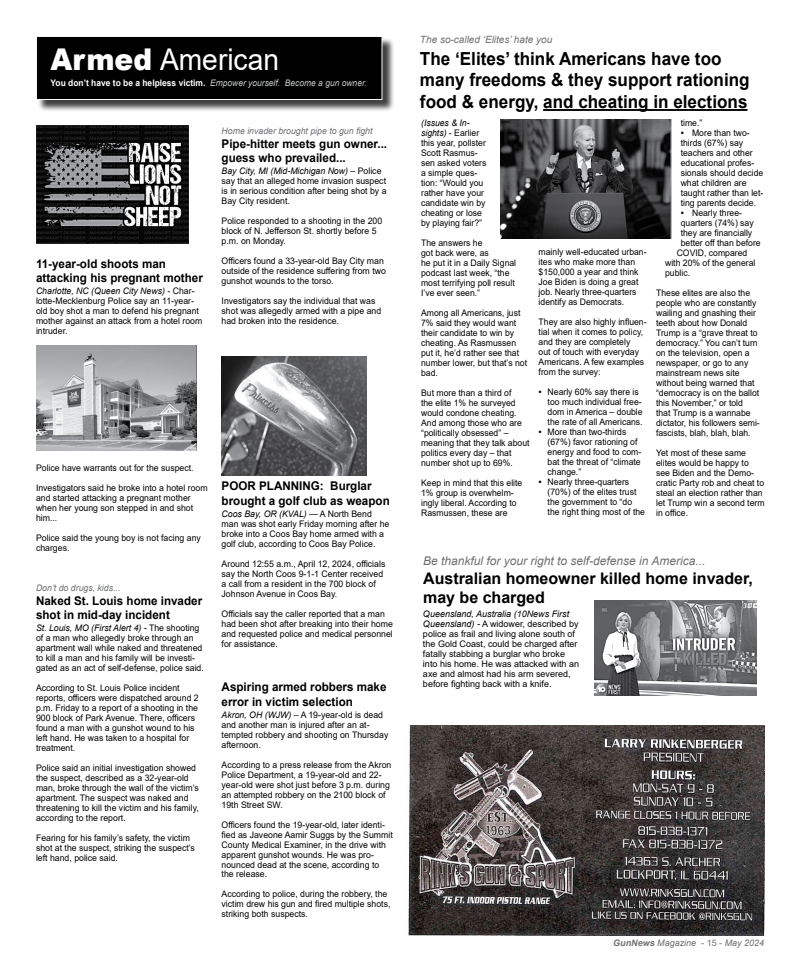
<style>
.page{position:relative;width:801px;height:972px;background:#fff}
.page>*{position:absolute;margin:0;border:0;box-sizing:border-box;transform-origin:0 0}
.t1{font:30px "Arial";color:#fff;scale:.94 1}
.t2{font:700 18px/21.6px "Arial";color:#000;scale:.95 1}
.t3{font:700 16px/19.2px "Arial";color:#000}
.t4{font:700 12px/14.4px "Arial";color:#000}
.t5{font:italic 12px "Arial";color:#6d6f71}
.t6{font:italic 10px "Arial";color:#6f7073}
.t7{font:9px/10px "Arial";color:#000}
.t8{font:9px/10px "Arial";color:#000;scale:.96 1}
.t9{font:700 9px "Arial";color:#fff;scale:.94 1}
.t10{font:italic 9px "Arial";color:#6d6f71}
.t11{font:italic 9px "Arial";color:#6f7073}
.s1{font-weight:900}
.s2{font-weight:400;font-style:italic;color:#c6c8ca}
.s3{font-style:italic}
.s4{font-family:"Myriad Pro";font-size:12px}
.s5{font-weight:700}
.s6{font-style:normal}
</style>
<div class="page">
<div style="left:38px;top:38px;width:362px;height:82px;background:#000;opacity:.75"></div>
<div style="left:36px;top:36px;width:346px;height:64px;background:#000"></div>
<div style="left:36px;top:36px;width:346px;height:64px;border:1px solid #f5f6f6"></div>
<img style="left:408px;top:726px;width:357px;height:210px">
<img style="left:36px;top:126px;width:153px;height:118px">
<img style="left:36px;top:346px;width:161px;height:105px">
<img style="left:222px;top:356px;width:144px;height:120px">
<img style="left:500px;top:119px;width:171px;height:119px">
<hr style="left:543px;top:109px;width:204px;height:2px;background:#000">
<img style="left:595px;top:600px;width:161px;height:96px">
<h1 class="t1" style="left:50px;top:39px;width:245px"><span class="s1">Armed</span> American</h1>
<p class="t9" style="left:50px;top:77px;width:338px">You don’t have to be a helpless victim. <span class="s2">Empower yourself. Become a gun owner.</span></p>
<h3 class="t4" style="left:36px;top:257px;width:168px;line-height:14px">11-year-old shoots man attacking his pregnant mother</h3>
<p class="t7" style="left:36px;top:286px;width:168px"><span class="s3">Charlotte, NC (Queen City News)</span> - Char&shy;lotte-Mecklenburg Police say an 11-year&shy;old boy shot a man to defend his pregnant mother against an attack from a hotel room intruder.</p>
<p class="t11" style="left:222px;top:125px;width:152px">Home invader brought pipe to gun fight</p>
<h3 class="t4" style="left:222px;top:137px;width:167px">Pipe-hitter meets gun owner... guess who prevailed...</h3>
<p class="t7" style="left:222px;top:166px;width:166px"><span class="s3">Bay City, MI (Mid-Michigan Now)</span> – Police say that an alleged home invasion suspect is in serious condition after being shot by a Bay City resident.</p>
<p class="t7" style="left:222px;top:216px;width:162px">Police responded to a shooting in the 200 block of N. Jefferson St. shortly before 5 p.m. on Monday.</p>
<p class="t7" style="left:222px;top:256px;width:166px">Officers found a 33-year-old Bay City man outside of the residence suffering from two gunshot wounds to the torso.</p>
<p class="t7" style="left:222px;top:296px;width:161px">Investigators say the individual that was shot was allegedly armed with a pipe and had broken into the residence.</p>
<p class="t7" style="left:36px;top:462px;width:159px">Police have warrants out for the suspect.</p>
<p class="t7" style="left:36px;top:482px;width:173px">Investigators said he broke into a hotel room and started attacking a pregnant mother when her young son stepped in and shot him...</p>
<p class="t7" style="left:36px;top:532px;width:166px">Police said the young boy is not facing any charges.</p>
<p class="t10" style="left:36px;top:582px;width:86px">Don’t do drugs, kids...</p>
<h3 class="t4" style="left:36px;top:594px;width:168px;line-height:14px">Naked St. Louis home invader shot in mid-day incident</h3>
<p class="t7" style="left:36px;top:622px;width:169px"><span class="s3">St. Louis, MO (First Alert 4) -</span> The shooting of a man who allegedly broke through an apartment wall while naked and threatened to kill a man and his family will be investi&shy;gated as an act of self-defense, police said.</p>
<p class="t7" style="left:36px;top:682px;width:164px">According to St. Louis Police incident reports, officers were dispatched around 2 p.m. Friday to a report of a shooting in the 900 block of Park Avenue. There, officers found a man with a gunshot wound to his left hand. He was taken to a hospital for treatment.</p>
<p class="t7" style="left:36px;top:762px;width:164px">Police said an initial investigation showed the suspect, described as a 32-year-old man, broke through the wall of the victim’s apartment. The suspect was naked and threatening to kill the victim and his family, according to the report.</p>
<p class="t7" style="left:36px;top:832px;width:160px">Fearing for his family’s safety, the victim shot at the suspect, striking the suspect’s left hand, police said.</p>
<h3 class="t4" style="left:222px;top:479px;width:170px">POOR PLANNING: Burglar brought a golf club as weapon</h3>
<p class="t7" style="left:222px;top:508px;width:169px"><span class="s3">Coos Bay, OR (KVAL)</span> — A North Bend man was shot early Friday morning after he broke into a Coos Bay home armed with a golf club, according to Coos Bay Police.</p>
<p class="t7" style="left:222px;top:558px;width:165px">Around 12:55 a.m., April 12, 2024, officials say the North Coos 9-1-1 Center received a call from a resident in the 700 block of Johnson Avenue in Coos Bay.</p>
<p class="t7" style="left:222px;top:608px;width:173px">Officials say the caller reported that a man had been shot after breaking into their home and requested police and medical personnel for assistance.</p>
<h3 class="t4" style="left:222px;top:680px;width:166px">Aspiring armed robbers make error in victim selection</h3>
<p class="t7" style="left:222px;top:709px;width:168px"><span class="s3">Akron, OH (WJW)</span> – A 19-year-old is dead and another man is injured after an at&shy;tempted robbery and shooting on Thursday afternoon.</p>
<p class="t7" style="left:222px;top:759px;width:171px">According to a press release from the Akron Police Department, a 19-year-old and 22- year-old were shot just before 3 p.m. during an attempted robbery on the 2100 block of 19th Street SW.</p>
<p class="t7" style="left:222px;top:819px;width:173px">Officers found the 19-year-old, later identi&shy;fied as Javeone Aamir Suggs by the Summit County Medical Examiner, in the drive with apparent gunshot wounds. He was pro&shy;nounced dead at the scene, according to the release.</p>
<p class="t7" style="left:222px;top:889px;width:170px">According to police, during the robbery, the victim drew his gun and fired multiple shots, striking both suspects.</p>
<p class="t6" style="left:420px;top:33px;width:134px">The so-called ‘Elites’ hate you</p>
<h2 class="t2" style="left:420px;top:48px;width:349px">The ‘Elites’ think Americans have too many freedoms &amp; they support rationing food &amp; energy, and cheating in elections</h2>
<p class="t8" style="left:421px;top:118px;width:70px"><span class="s3">(Issues &amp; In&shy;sights)</span> - Earlier this year, pollster<br>Scott Rasmus&shy;sen asked voters a simple ques&shy;tion: “Would you rather have your candidate win by cheating or lose by playing fair?”</p>
<p class="t8" style="left:421px;top:238px;width:101px">The answers he<br>got back were, as<br>he put it in a Daily Signal podcast last week, “the most terrifying poll result<br>I’ve ever seen.”</p>
<p class="t8" style="left:421px;top:308px;width:112px">Among all Americans, just<br>7% said they would want their candidate to win by cheating. As Rasmussen put it, he’d rather see that number lower, but that’s not bad.</p>
<p class="t8" style="left:421px;top:388px;width:114px">But more than a third of<br>the elite 1% he surveyed would condone cheating.<br>And among those who are “politically obsessed” – meaning that they talk about politics every day – that number shot up to 69%.</p>
<p class="t8" style="left:421px;top:478px;width:107px">Keep in mind that this elite<br>1% group is overwhelm&shy;ingly liberal. According to<br>Rasmussen, these are</p>
<p class="t8" style="left:539px;top:247px;width:114px">mainly well-educated urban&shy;ites who make more than $150,000 a year and think<br>Joe Biden is doing a great job. Nearly three-quarters identify as Democrats.</p>
<p class="t8" style="left:539px;top:317px;width:114px">They are also highly influen&shy;tial when it comes to policy, and they are completely<br>out of touch with everyday<br>Americans. A few examples from the survey:</p>
<p class="t8" style="left:548px;top:387px;width:101px;text-indent:-9px"><span class="s4">•</span> Nearly 60% say there is too much individual free&shy;dom in America – double the rate of all Americans.</p>
<p class="t8" style="left:548px;top:427px;width:99px;text-indent:-9px"><span class="s4">•</span> More than two-thirds (67%) favor rationing of energy and food to com&shy;bat the threat of “climate change.”</p>
<p class="t8" style="left:548px;top:477px;width:103px;text-indent:-9px"><span class="s4">•</span> Nearly three-quarters (70%) of the elites trust the government to “do the right thing most of the</p>
<p class="t8" style="left:681px;top:118px;width:24px">time.”</p>
<p class="t8" style="left:681px;top:128px;width:88px"><span class="s4">•</span> More than two&shy;thirds (67%) say teachers and other educational profes&shy;sionals should decide what children are taught rather than let&shy;ting parents decide.</p>
<p class="t8" style="left:681px;top:208px;width:65px"><span class="s4">•</span> Nearly three-</p>
<p class="t8" style="left:681px;top:218px;width:78px">quarters (74%) say</p>
<p class="t8" style="left:681px;top:228px;width:76px">they are financially</p>
<p class="t8" style="left:681px;top:238px;width:85px">better off than before</p>
<p class="t8" style="left:677px;top:248px;width:75px">COVID, compared</p>
<p class="t8" style="left:665px;top:258px;width:96px">with 20% of the general</p>
<p class="t8" style="left:665px;top:268px;width:28px">public.</p>
<p class="t8" style="left:656px;top:288px;width:110px">These elites are also the people who are constantly wailing and gnashing their teeth about how Donald<br>Trump is a “grave threat to democracy.” You can’t turn on the television, open a newspaper, or go to any mainstream news site without being warned that “democracy is on the ballot this November,” or told<br>that Trump is a wannabe dictator, his followers semi&shy;fascists, blah, blah, blah.</p>
<p class="t8" style="left:656px;top:448px;width:114px">Yet most of these same elites would be happy to see Biden and the Demo&shy;cratic Party rob and cheat to steal an election rather than let Trump win a second term in office.</p>
<h3 class="t5" style="left:423px;top:553px;width:284px">Be thankful for your right to self-defense in America...</h3>
<h3 class="t3" style="left:423px;top:569px;width:331px">Australian homeowner killed home invader, may be charged</h3>
<p class="t7" style="left:423px;top:608px;width:158px"><span class="s3">Queensland, Australia (10News First Queensland) -</span> A widower, described by police as frail and living alone south of the Gold Coast, could be charged after fatally stabbing a burglar who broke into his home. He was attacked with an axe and almost had his arm severed, before fighting back with a knife.</p>
<p class="t10" style="left:613px;top:937px;width:153px"><span class="s5">GunNews</span> Magazine <span class="s6">- 15 -</span> May 2024</p>
</div>
